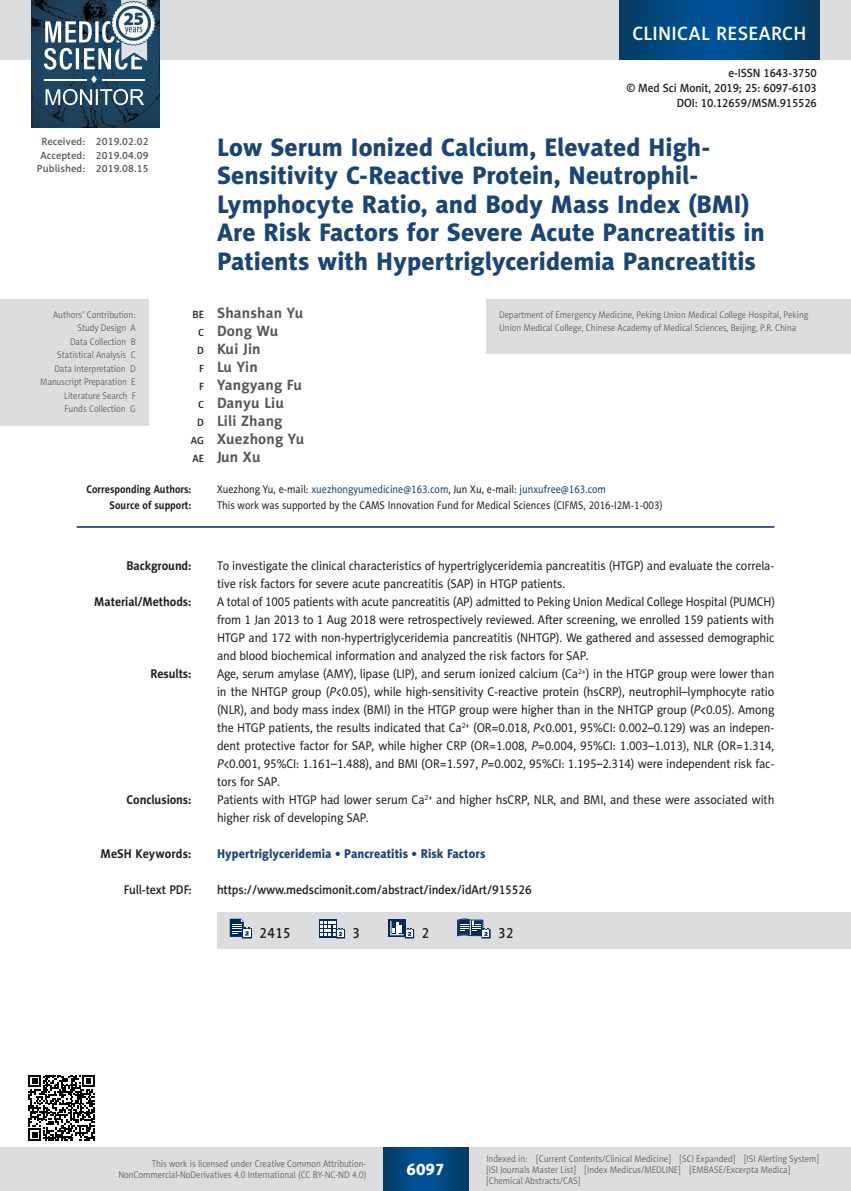
<style>
.page{position:relative;width:851px;height:1191px;background:#fff}
.page>*{position:absolute;margin:0;border:0;box-sizing:border-box;transform-origin:0 0}
.MSM_Tytul{font:25.5px/28.5px "Naomi Sans EFN Heavy";color:#1a4574}
.t1{font:19.5px "Naomi Sans EFN Medium";letter-spacing:.015em;color:#fff}
.t2{font:16.5px "Naomi Sans EFN Heavy";color:#fff}
.MSM_Autorzy{font:700 15px "Naomi Sans EFN";letter-spacing:.01em;color:#57585a}
.MSM_dane{font:15px "Naomi Sans EFN Medium";letter-spacing:.03em;color:#231f20;scale:.9 1}
.MSM_Summary_body{font:12.75px/18px "Naomi Sans EFN";letter-spacing:-.01em;color:#231f20;scale:.95 1}
.MSM_Summary_body-2{font:12.75px/18px "Naomi Sans EFN";letter-spacing:-.01em;color:#231f20;text-align:justify;scale:.94 1}
.MSM_full_text_pdf{font:12.75px "Naomi Sans EFN Medium";letter-spacing:-.01em;color:#231f20;scale:.95 1}
.MSM_keywords{font:12.75px "Naomi Sans EFN Heavy";letter-spacing:.005em;color:#1a4574;scale:.95 1}
.MSM_Summary_body-3{font:700 12.75px "Naomi Sans EFN";letter-spacing:-.01em;color:#231f20;scale:.95 1}
.MSM_Summary_body-4{font:700 12.75px "Naomi Sans EFN";letter-spacing:-.01em;color:#231f20;scale:.94 1}
.MSM_keywords-2{font:700 12.75px "Naomi Sans EFN";letter-spacing:.005em;color:#231f20;scale:.95 1}
.MSM_full_text_pdf-2{font:12px "Naomi Sans EFN Medium";letter-spacing:-.01em;color:#231f20;scale:.95 1}
.MSM_Support{font:11.25px "Naomi Sans EFN";color:#231f20;scale:.9 1}
.MSM_Adres{font:11.25px "Naomi Sans EFN";color:#1a4574;scale:.9 1}
.MSM_Adres-2{font:700 11.25px "Naomi Sans EFN";color:#231f20;scale:.9 1}
.MSM_Support-2{font:700 11.25px "Naomi Sans EFN";color:#231f20;scale:.9 1}
.t3{font:10.5px "Naomi Sans EFN Medium";letter-spacing:.01em;color:#57585a}
.MSM_Afiliacja{font:9.75px/11.2px "Naomi Sans EFN Light";color:#57585a;scale:.9 1}
.s1{font-family:"Naomi Sans EFN Medium";font-weight:400;font-size:10.5px;color:#231f20}
.s2{color:#231f20}
.s3{font-style:italic}
</style>
<div class="page">
<div style="left:217px;top:912px;width:633px;height:36px;background:#dcdddf"></div>
<svg style="left:230px;top:918px;width:22px;height:20px"></svg>
<div style="left:319px;top:919px;width:17px;height:18px;background:#00295c"></div>
<svg style="left:320px;top:920px;width:25px;height:18px"></svg>
<div style="left:388px;top:919px;width:18px;height:18px;background:#00295c"></div>
<svg style="left:390px;top:921px;width:24px;height:17px"></svg>
<svg style="left:457px;top:918px;width:33px;height:20px"></svg>
<hr style="left:77px;top:526px;width:697px;height:2px;background:#00295c">
<div style="left:0;top:300px;width:148px;height:126px;background:#dcdddf"></div>
<div style="left:486px;top:300px;width:364px;height:54px;background:#dcdddf"></div>
<svg style="left:28px;top:1075px;width:67px;height:66px"></svg>
<div style="left:0;top:1148px;width:850px;height:43px;background:#dcdddf"></div>
<svg style="left:383px;top:1147px;width:85px;height:43px;background:#02477e"></svg>
<div style="left:0;top:0;width:850px;height:60px;background:#dcdddf"></div>
<svg style="left:619px;top:0;width:200px;height:60px;background:#02477e"></svg>
<img style="left:32px;top:0;width:127px;height:128px">
<img style="left:44px;top:21px;width:100px;height:49px">
<img style="left:45px;top:79px;width:41px;height:1px">
<img style="left:103px;top:79px;width:41px;height:1px">
<svg style="left:91px;top:75px;width:6px;height:8px"></svg>
<img style="left:46px;top:89px;width:98px;height:16px">
<h2 class="t1" style="left:632px;top:22px;width:175px">CLINICAL RESEARCH</h2>
<p class="MSM_full_text_pdf-2" style="left:728px;top:66px;width:95px">e-ISSN 1643-3750</p>
<p class="MSM_full_text_pdf-2" style="left:626px;top:81px;width:202px">© Med Sci Monit, 2019; 25: 6097-6103</p>
<p class="MSM_full_text_pdf-2" style="left:676px;top:96px;width:149px">DOI: 10.12659/MSM.915526</p>
<p class="MSM_Tytul" style="left:217px;top:132px;width:549px">Low Serum Ionized Calcium, Elevated High-Sensitivity C-Reactive Protein, Neutrophil-Lymphocyte Ratio, and Body Mass Index (BMI)<br>Are Risk Factors for Severe Acute Pancreatitis in Patients with Hypertriglyceridemia Pancreatitis</p>
<p class="MSM_Autorzy" style="left:192px;top:304px;width:112px"><span class="s1">BE</span> Shanshan Yu</p>
<p class="MSM_Autorzy" style="left:198px;top:322px;width:81px"><span class="s1">C</span> Dong Wu</p>
<p class="MSM_Autorzy" style="left:197px;top:340px;width:65px"><span class="s1">D</span> Kui Jin</p>
<p class="MSM_Autorzy" style="left:199px;top:358px;width:60px"><span class="s1">F</span> Lu Yin</p>
<p class="MSM_Autorzy" style="left:199px;top:376px;width:104px"><span class="s1">F</span> Yangyang Fu</p>
<p class="MSM_Autorzy" style="left:198px;top:394px;width:87px"><span class="s1">C</span> Danyu Liu</p>
<p class="MSM_Autorzy" style="left:197px;top:412px;width:86px"><span class="s1">D</span> Lili Zhang</p>
<p class="MSM_Autorzy" style="left:191px;top:430px;width:115px"><span class="s1">AG</span> Xuezhong Yu</p>
<p class="MSM_Autorzy" style="left:192px;top:448px;width:70px"><span class="s1">AE</span> Jun Xu</p>
<p class="MSM_Adres-2" style="left:86px;top:483px;width:118px">Corresponding Authors:</p>
<p class="MSM_Adres" style="left:217px;top:483px;width:433px"><span class="s2">Xuezhong Yu, e-mail:</span> xuezhongyumedicine@163.com<span class="s2">, Jun Xu, e-mail:</span> junxufree@163.com</p>
<p class="MSM_Support-2" style="left:110px;top:499px;width:92px">Source of support:</p>
<p class="MSM_Support" style="left:217px;top:499px;width:496px">This work was supported by the CAMS Innovation Fund for Medical Sciences (CIFMS, 2016-I2M-1-003)</p>
<p class="t3" style="left:41px;top:136px;width:109px">Received: 2019.02.02</p>
<p class="t3" style="left:40px;top:149px;width:110px">Accepted: 2019.04.09</p>
<p class="t3" style="left:37px;top:163px;width:113px">Published: 2019.08.15</p>
<p class="MSM_Afiliacja" style="left:53px;top:309px;width:93px">Authors’ Contribution:</p>
<p class="MSM_Afiliacja" style="left:77px;top:322px;width:66px">Study Design A</p>
<p class="MSM_Afiliacja" style="left:70px;top:336px;width:74px">Data Collection B</p>
<p class="MSM_Afiliacja" style="left:57px;top:349px;width:89px">Statistical Analysis C</p>
<p class="MSM_Afiliacja" style="left:54px;top:363px;width:92px">Data Interpretation D</p>
<p class="MSM_Afiliacja" style="left:40px;top:376px;width:107px">Manuscript Preparation E</p>
<p class="MSM_Afiliacja" style="left:64px;top:390px;width:81px">Literature Search F</p>
<p class="MSM_Afiliacja" style="left:65px;top:403px;width:80px">Funds Collection G</p>
<p class="MSM_Afiliacja" style="left:499px;top:308px;width:345px;line-height:13.5px">Department of Emergency Medicine, Peking Union Medical College Hospital, Peking<br>Union Medical College, Chinese Academy of Medical Sciences, Beijing, P.R. China</p>
<p class="MSM_Summary_body-3" style="left:126px;top:558px;width:70px">Background:</p>
<p class="MSM_Summary_body" style="left:217px;top:557px;width:588px">To investigate the clinical characteristics of hypertriglyceridemia pancreatitis (HTGP) and evaluate the correla&shy;tive risk factors for severe acute pancreatitis (SAP) in HTGP patients.</p>
<p class="MSM_Summary_body-4" style="left:94px;top:594px;width:105px">Material/Methods:</p>
<p class="MSM_Summary_body-2" style="left:217px;top:593px;width:595px">A total of 1005 patients with acute pancreatitis (AP) admitted to Peking Union Medical College Hospital (PUMCH) from 1 Jan 2013 to 1 Aug 2018 were retrospectively reviewed. After screening, we enrolled 159 patients with HTGP and 172 with non-hypertriglyceridemia pancreatitis (NHTGP). We gathered and assessed demographic and blood biochemical information and analyzed the risk factors for SAP.</p>
<p class="MSM_Summary_body-3" style="left:150px;top:666px;width:45px">Results:</p>
<p class="MSM_Summary_body" style="left:217px;top:665px;width:588px;text-align:justify">Age, serum amylase (AMY), lipase (LIP), and serum ionized calcium (Ca<sup>2+</sup>) in the HTGP group were lower than in the NHTGP group (<span class="s3">P</span>&lt;0.05), while high-sensitivity C-reactive protein (hsCRP), neutrophil–lymphocyte ratio (NLR), and body mass index (BMI) in the HTGP group were higher than in the NHTGP group (<span class="s3">P</span>&lt;0.05). Among the HTGP patients, the results indicated that Ca<sup>2+</sup> (OR=0.018, <span class="s3">P</span>&lt;0.001, 95%CI: 0.002–0.129) was an indepen&shy;dent protective factor for SAP, while higher CRP (OR=1.008, <span class="s3">P</span>=0.004, 95%CI: 1.003–1.013), NLR (OR=1.314, <span class="s3">P</span>&lt;0.001, 95%CI: 1.161–1.488), and BMI (OR=1.597, <span class="s3">P</span>=0.002, 95%CI: 1.195–2.314) were independent risk fac&shy;tors for SAP.</p>
<p class="MSM_Summary_body-3" style="left:127px;top:792px;width:70px">Conclusions:</p>
<p class="MSM_Summary_body" style="left:217px;top:791px;width:588px">Patients with HTGP had lower serum Ca<sup>2+</sup> and higher hsCRP, NLR, and BMI, and these were associated with higher risk of developing SAP.</p>
<p class="MSM_keywords-2" style="left:100px;top:846px;width:97px">MeSH Keywords:</p>
<p class="MSM_keywords" style="left:217px;top:846px;width:284px">Hypertriglyceridemia • Pancreatitis • Risk Factors</p>
<p class="MSM_full_text_pdf" style="left:124px;top:882px;width:73px">Full-text PDF:</p>
<p class="MSM_full_text_pdf" style="left:217px;top:882px;width:333px">https://www.medscimonit.com/abstract/index/idArt/915526</p>
<p class="MSM_dane" style="left:259px;top:924px;width:36px">2415</p>
<p class="MSM_dane" style="left:352px;top:924px;width:10px">3</p>
<p class="MSM_dane" style="left:421px;top:924px;width:10px">2</p>
<p class="MSM_dane" style="left:498px;top:924px;width:19px">32</p>
<p class="MSM_Afiliacja" style="left:118px;top:1158px;width:277px;text-align:right">This work is licensed under Creative Common Attribution-<br>NonCommercial-NoDerivatives 4.0 International (CC BY-NC-ND 4.0)</p>
<p class="t2" style="left:406px;top:1159px;width:40px">6097</p>
<p class="MSM_Afiliacja" style="left:486px;top:1152px;width:371px">Indexed in: [Current Contents/Clinical Medicine] [SCI Expanded] [ISI Alerting System] [ISI Journals Master List] [Index Medicus/MEDLINE] [EMBASE/Excerpta Medica] [Chemical Abstracts/CAS]</p>
</div>
